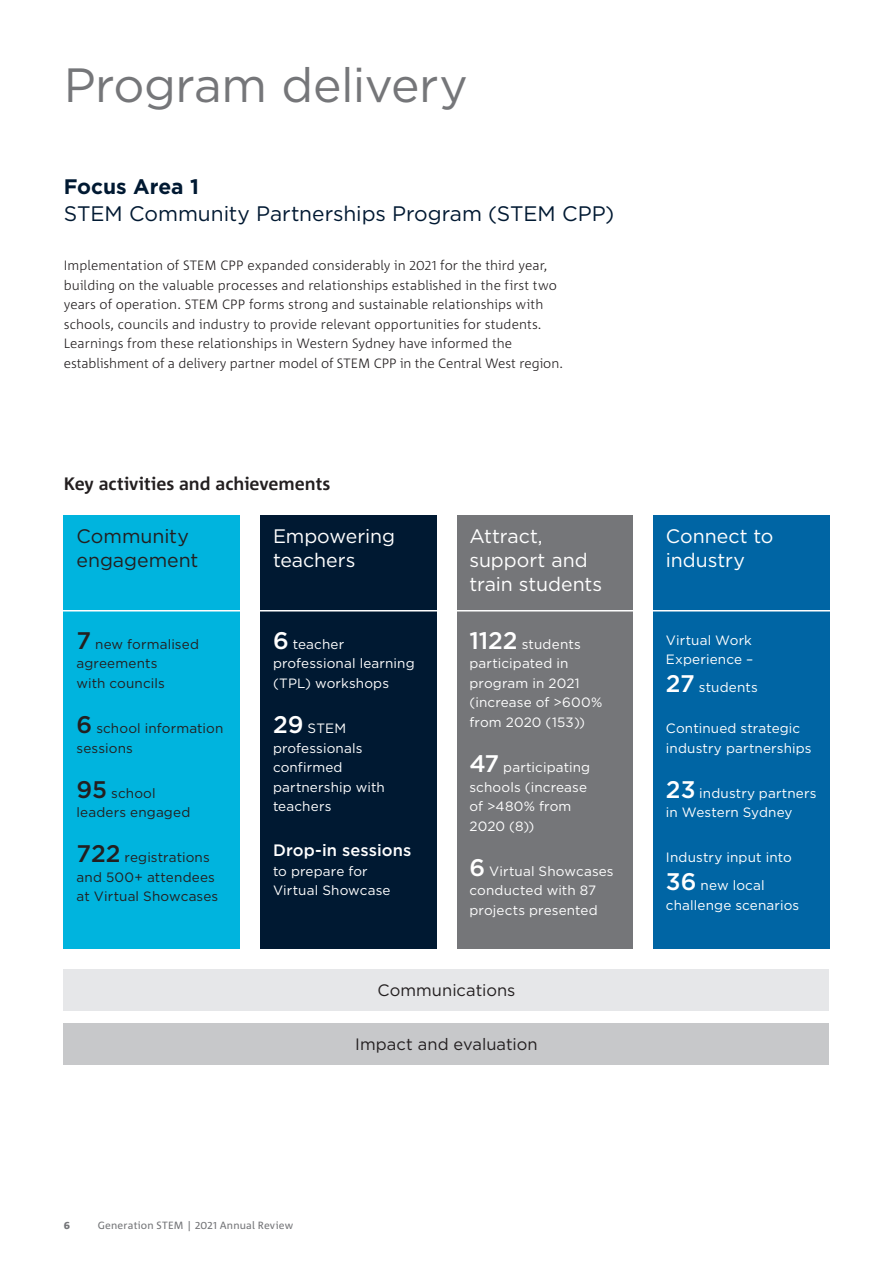
<style>
.page{position:relative;width:893px;height:1263px;background:#fff}
.page>*{position:absolute;margin:0;border:0;box-sizing:border-box;transform-origin:0 0}
.H1_Page_Title_A4{font:48px "Gotham";letter-spacing:-.01em;color:#757679}
.H2_Heading{font:21px/27px "Gotham";letter-spacing:-.005em;color:#001932}
.Body_Copy{font:19.5px/24px "Gotham";color:#fff}
.Body_Copy-2{font:19.5px/24px "Gotham";color:#231f20}
.H3_Subhead{font:700 18px "Corpid C1";letter-spacing:-.005em;color:#231f20}
.Body_Copy-3{font:16.5px "Gotham";color:#231f20}
.Body_Copy-4{font:500 16.5px "Gotham";letter-spacing:.005em;color:#fff}
.Body_Copy-5{font:13.5px/19.5px "Gotham";letter-spacing:.01em;color:#fff}
.Body_Copy-6{font:300 13.5px/19.5px "Corpid C1";letter-spacing:.005em;color:#231f20}
.Body_Copy-7{font:13.5px/19.5px "Gotham";letter-spacing:.01em;color:#231f20}
.t1{font:10.5px "Corpid C1";letter-spacing:.015em;color:#757679}
.t2{font:800 10.5px "Corpid C1";color:#757679}
.s1{font-weight:700}
.s2{font-weight:500;font-size:24px}
</style>
<div class="page">
<div style="left:260px;top:515px;width:176px;height:433px;background:#001932"></div>
<div style="left:64px;top:515px;width:176px;height:433px;background:#00b4de"></div>
<div style="left:653px;top:515px;width:176px;height:433px;background:#0065a4"></div>
<div style="left:457px;top:515px;width:175px;height:433px;background:#757679"></div>
<div style="left:64px;top:969px;width:765px;height:42px;background:#e6e7e9"></div>
<div style="left:64px;top:1023px;width:765px;height:42px;background:#c7c8ca"></div>
<hr style="left:49px;top:610px;width:799px;height:1px;background:#fff">
<h1 class="H1_Page_Title_A4" style="left:64px;top:54px;width:405px">Program delivery</h1>
<h2 class="H2_Heading" style="left:64px;top:173px;width:552px"><span class="s1">Focus Area 1<br></span>STEM Community Partnerships Program (STEM CPP)</h2>
<p class="Body_Copy-6" style="left:64px;top:255px;width:501px">Implementation of STEM CPP expanded considerably in 2021 for the third year, building on the valuable processes and relationships established in the first two years of operation. STEM CPP forms strong and sustainable relationships with schools, councils and industry to provide relevant opportunities for students.<br>Learnings from these relationships in Western Sydney have informed the establishment of a delivery partner model of STEM CPP in the Central West region.</p>
<h3 class="H3_Subhead" style="left:64px;top:473px;width:268px">Key activities and achievements</h3>
<p class="Body_Copy" style="left:273px;top:524px;width:123px">Empowering teachers</p>
<p class="Body_Copy-2" style="left:77px;top:524px;width:123px">Community engagement</p>
<p class="Body_Copy-7" style="left:77px;top:634px;width:124px"><span class="s2">7</span> new formalised agreements<br>with councils</p>
<p class="Body_Copy-7" style="left:77px;top:718px;width:148px"><span class="s2">6</span> school information sessions</p>
<p class="Body_Copy-7" style="left:77px;top:783px;width:115px"><span class="s2">95</span> school leaders engaged</p>
<p class="Body_Copy-7" style="left:77px;top:847px;width:143px"><span class="s2">722</span> registrations and 500+ attendees at Virtual Showcases</p>
<p class="Body_Copy-5" style="left:273px;top:634px;width:143px"><span class="s2">6</span> teacher professional learning (TPL) workshops</p>
<p class="Body_Copy-5" style="left:273px;top:718px;width:113px"><span class="s2">29</span> STEM professionals confirmed partnership with teachers</p>
<p class="Body_Copy-4" style="left:273px;top:839px;width:140px">Drop-in sessions</p>
<p class="Body_Copy-5" style="left:273px;top:861px;width:119px">to prepare for<br>Virtual Showcase</p>
<p class="Body_Copy" style="left:469px;top:524px;width:134px">Attract, support and train students</p>
<p class="Body_Copy-5" style="left:469px;top:634px;width:134px"><span class="s2">1122</span> students participated in program in 2021 (increase of &gt;600% from 2020 (153))</p>
<p class="Body_Copy-5" style="left:469px;top:757px;width:122px"><span class="s2">47</span> participating schools (increase of &gt;480% from<br>2020 (8))</p>
<p class="Body_Copy-5" style="left:469px;top:861px;width:146px"><span class="s2">6</span> Virtual Showcases conducted with 87 projects presented</p>
<p class="Body_Copy-3" style="left:377px;top:979px;width:140px">Communications</p>
<p class="Body_Copy-3" style="left:355px;top:1033px;width:184px">Impact and evaluation</p>
<p class="Body_Copy" style="left:666px;top:524px;width:109px">Connect to industry</p>
<p class="Body_Copy-5" style="left:666px;top:630px;width:89px">Virtual Work<br>Experience –</p>
<p class="Body_Copy-5" style="left:666px;top:677px;width:94px"><span class="s2">27</span> students</p>
<p class="Body_Copy-5" style="left:666px;top:718px;width:147px">Continued strategic industry partnerships</p>
<p class="Body_Copy-5" style="left:666px;top:783px;width:152px"><span class="s2">23</span> industry partners in Western Sydney</p>
<p class="Body_Copy-5" style="left:666px;top:847px;width:127px">Industry input into</p>
<p class="Body_Copy-5" style="left:666px;top:875px;width:135px"><span class="s2">36</span> new local challenge scenarios</p>
<p class="t2" style="left:64px;top:1218px;width:8px">6</p>
<p class="t1" style="left:98px;top:1218px;width:197px">Generation STEM | 2021 Annual Review</p>
</div>
